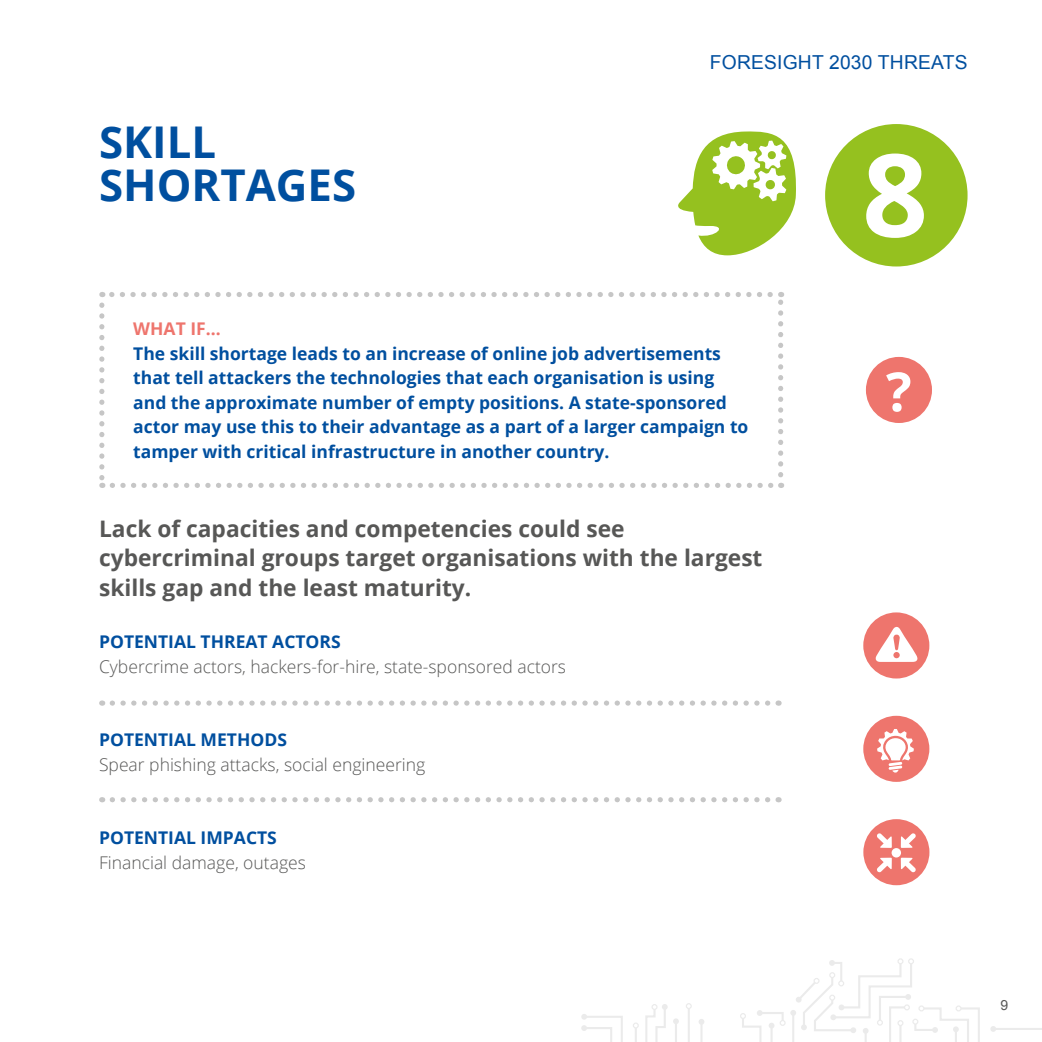
<style>
.page{position:relative;width:1042px;height:1042px;background:#fff}
.page>*{position:absolute;margin:0;border:0;box-sizing:border-box;transform-origin:0 0}
.t1{font:700 115.15px "Open Sans";color:#fff}
.t2{font:700 53.9px "Open Sans";color:#fff}
.t3{font:700 43.75px/43.8px "Open Sans";color:#004f9f}
.t4{font:700 22.75px/29.8px "Open Sans";color:#575756}
.t5{font:19.25px "Arial";letter-spacing:.01em;color:#004f9f}
.t6{font:700 17.5px/24.5px "Open Sans";color:#004f9f}
.t7{font:300 17.5px "Open Sans";color:#575756}
.t8{font:700 17.5px "Open Sans";color:#ee756d}
.t9{font:14px "Arial";color:#575756}
</style>
<div class="page">
<svg style="left:990px;top:1026px;width:52px;height:6px"></svg>
<svg style="left:581px;top:1003px;width:123px;height:39px"></svg>
<svg style="left:740px;top:958px;width:240px;height:84px"></svg>
<div style="left:825px;top:124px;width:142px;height:142px;background:#95c11f;border-radius:50%"></div>
<div style="left:863px;top:612px;width:66px;height:66px;background:#ee756d;border-radius:50%"></div>
<svg style="left:875px;top:627px;width:43px;height:35px"></svg>
<svg style="left:112px;top:700px;width:667px;height:6px"></svg>
<svg style="left:112px;top:797px;width:667px;height:5px"></svg>
<div style="left:863px;top:716px;width:66px;height:66px;background:#ee756d;border-radius:50%"></div>
<svg style="left:877px;top:729px;width:37px;height:44px"></svg>
<div style="left:863px;top:819px;width:66px;height:66px;background:#ee756d;border-radius:50%"></div>
<svg style="left:901px;top:833px;width:15px;height:15px"></svg>
<svg style="left:901px;top:857px;width:15px;height:15px"></svg>
<svg style="left:877px;top:833px;width:15px;height:15px"></svg>
<svg style="left:877px;top:857px;width:15px;height:15px"></svg>
<div style="left:891px;top:848px;width:10px;height:9px;background:#fff;border-radius:50%"></div>
<div style="left:866px;top:357px;width:66px;height:66px;background:#ee756d;border-radius:50%"></div>
<svg style="left:99px;top:305px;width:5px;height:183px"></svg>
<svg style="left:112px;top:483px;width:669px;height:5px"></svg>
<svg style="left:778px;top:292px;width:5px;height:183px"></svg>
<svg style="left:102px;top:292px;width:668px;height:5px"></svg>
<svg style="left:678px;top:131px;width:118px;height:124px"></svg>
<h3 class="t3" style="left:99px;top:119px;width:259px">SKILL<br>SHORTAGES</h3>
<p class="t5" style="left:710px;top:50px;width:259px">FORESIGHT 2030 THREATS</p>
<h1 class="t1" style="left:862px;top:114px;width:67px">8</h1>
<p class="t8" style="left:133px;top:316px;width:89px">WHAT IF…</p>
<p class="t6" style="left:133px;top:340px;width:617px">The skill shortage leads to an increase of online job advertisements that tell attackers the technologies that each organisation is using and the approximate number of empty positions. A state-sponsored actor may use this to their advantage as a part of a larger campaign to tamper with critical infrastructure in another country.</p>
<h3 class="t4" style="left:99px;top:513px;width:665px">Lack of capacities and competencies could see cybercriminal groups target organisations with the largest skills gap and the least maturity.</h3>
<p class="t6" style="left:99px;top:629px;width:243px">POTENTIAL THREAT ACTORS</p>
<p class="t7" style="left:99px;top:654px;width:468px">Cybercrime actors, hackers-for-hire, state-sponsored actors</p>
<p class="t6" style="left:99px;top:727px;width:189px">POTENTIAL METHODS</p>
<p class="t7" style="left:99px;top:752px;width:328px">Spear phishing attacks, social engineering</p>
<p class="t6" style="left:99px;top:825px;width:179px">POTENTIAL IMPACTS</p>
<p class="t7" style="left:99px;top:850px;width:208px">Financial damage, outages</p>
<h2 class="t2" style="left:886px;top:353px;width:27px">?</h2>
<p class="t9" style="left:1000px;top:996px;width:9px">9</p>
</div>
